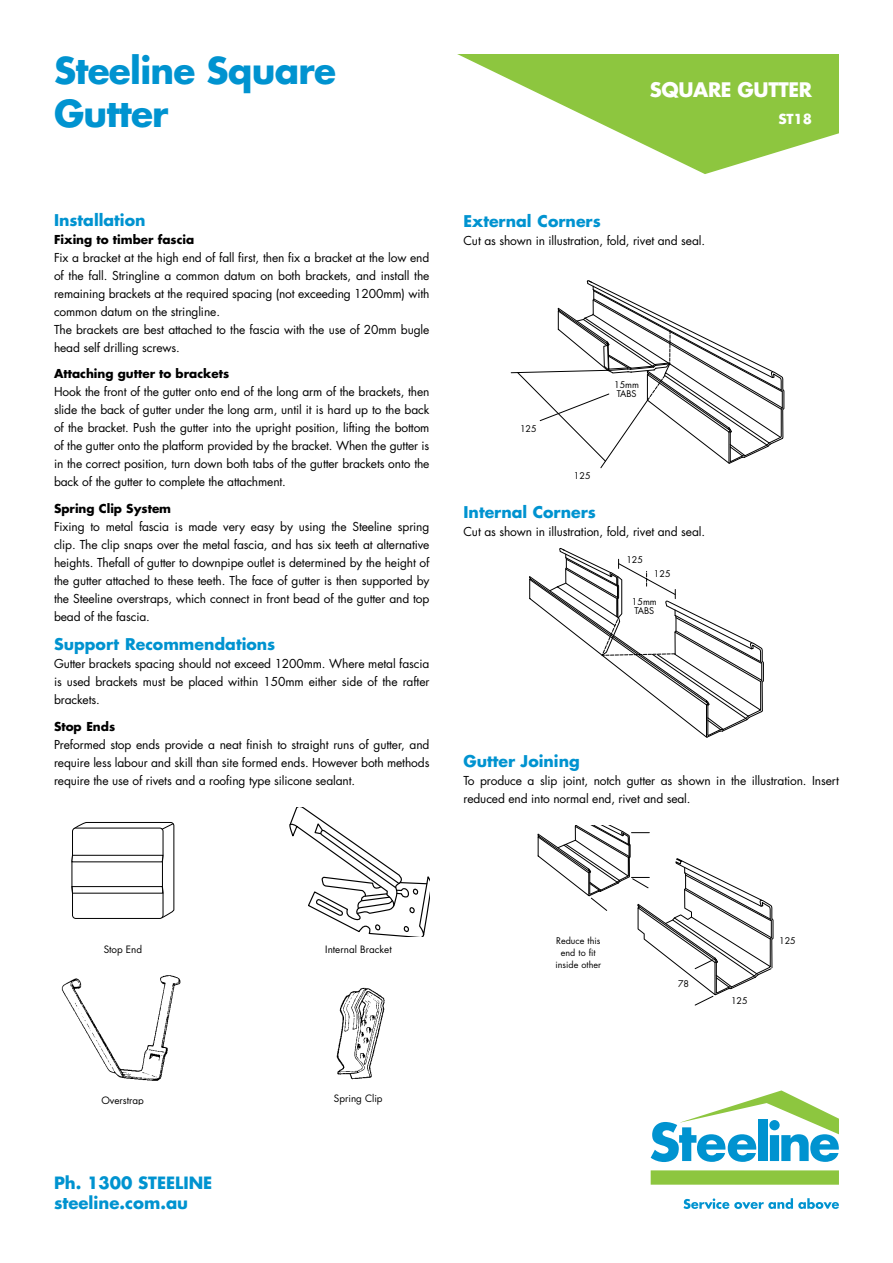
<style>
.page{position:relative;width:893px;height:1263px;background:#fff}
.page>*{position:absolute;margin:0;border:0;box-sizing:border-box;transform-origin:0 0}
.t1{font:700 36px/43.5px "Futura Std";letter-spacing:-.02em;color:#0093d0}
.t2{font:700 19.5px "Futura Std";letter-spacing:-.02em;color:#fff}
.t3{font:700 16.5px/19.5px "Futura Std";color:#0093d0}
.t4{font:700 15.75px "Futura Std";color:#0093d0}
.t5{font:700 13.5px "Futura Std";color:#fff}
.t6{font:12px/18px "Futura";letter-spacing:-.01em;color:#000;text-align:justify}
.t7{font:700 12px "Futura";color:#000}
.t8{font:9.9px "Futura Std";color:#000}
.t9{font:9px/9px "Futura Std";color:#000}
</style>
<div class="page">
<svg style="left:457px;top:54px;width:382px;height:120px;fill:#8dc63f"></svg>
<div style="left:651px;top:1170px;width:188px;height:15px;background:#8dc63f"></div>
<svg style="left:651px;top:1090px;width:188px;height:72px"></svg>
<svg style="left:683px;top:1198px;width:156px;height:11px"></svg>
<svg style="left:510px;top:280px;width:275px;height:189px"></svg>
<svg style="left:537px;top:825px;width:237px;height:181px"></svg>
<svg style="left:529px;top:548px;width:235px;height:190px"></svg>
<img style="left:336px;top:987px;width:49px;height:93px">
<img style="left:61px;top:975px;width:120px;height:106px">
<svg style="left:289px;top:807px;width:140px;height:130px"></svg>
<svg style="left:71px;top:822px;width:104px;height:97px"></svg>
<h1 class="t1" style="left:54px;top:48px;width:284px">Steeline Square<br>Gutter</h1>
<h3 class="t4" style="left:54px;top:209px;width:93px">Installation</h3>
<p class="t7" style="left:54px;top:231px;width:142px">Fixing to timber fascia</p>
<p class="t6" style="left:54px;top:248px;width:377px;text-align:left">Fix a bracket at the high end of fall first, then fix a bracket at the low end of the fall. Stringline a common datum on both brackets, and install the remaining brackets at the required spacing (not exceeding 1200mm) with common datum on the stringline.<br>The brackets are best attached to the fascia with the use of 20mm bugle head self drilling screws.</p>
<p class="t7" style="left:54px;top:365px;width:177px">Attaching gutter to brackets</p>
<p class="t6" style="left:54px;top:383px;width:377px">Hook the front of the gutter onto end of the long arm of the brackets, then slide the back of gutter under the long arm, until it is hard up to the back of the bracket. Push the gutter into the upright position, lifting the bottom of the gutter onto the platform provided by the bracket. When the gutter is in the correct position, turn down both tabs of the gutter brackets onto the back of the gutter to complete the attachment.</p>
<p class="t7" style="left:54px;top:500px;width:119px">Spring Clip System</p>
<p class="t6" style="left:54px;top:517px;width:377px">Fixing to metal fascia is made very easy by using the Steeline spring clip. The clip snaps over the metal fascia, and has six teeth at alternative heights. Thefall of gutter to downpipe outlet is determined by the height of the gutter attached to these teeth. The face of gutter is then supported by the Steeline overstraps, which connect in front bead of the gutter and top bead of the fascia.</p>
<h3 class="t4" style="left:54px;top:634px;width:223px">Support Recommendations</h3>
<p class="t6" style="left:54px;top:655px;width:377px">Gutter brackets spacing should not exceed 1200mm. Where metal fascia is used brackets must be placed within 150mm either side of the rafter brackets.</p>
<p class="t7" style="left:54px;top:718px;width:63px">Stop Ends</p>
<p class="t6" style="left:54px;top:735px;width:377px">Preformed stop ends provide a neat finish to straight runs of gutter, and require less labour and skill than site formed ends. However both methods require the use of rivets and a roofing type silicone sealant.</p>
<h2 class="t2" style="left:650px;top:77px;width:164px">SQUARE GUTTER</h2>
<p class="t5" style="left:778px;top:110px;width:35px">ST18</p>
<h3 class="t4" style="left:463px;top:210px;width:139px">External Corners</h3>
<p class="t6" style="left:463px;top:231px;width:243px">Cut as shown in illustration, fold, rivet and seal.</p>
<p class="t9" style="left:520px;top:424px;width:18px">125</p>
<p class="t9" style="left:614px;top:380px;width:26px">15mm<br>TABS</p>
<p class="t9" style="left:574px;top:472px;width:18px">125</p>
<h3 class="t4" style="left:463px;top:501px;width:134px">Internal Corners</h3>
<p class="t6" style="left:463px;top:522px;width:243px">Cut as shown in illustration, fold, rivet and seal.</p>
<p class="t9" style="left:626px;top:555px;width:18px">125</p>
<p class="t9" style="left:632px;top:597px;width:26px">15mm<br>TABS</p>
<p class="t9" style="left:654px;top:569px;width:18px">125</p>
<h3 class="t4" style="left:463px;top:750px;width:118px">Gutter Joining</h3>
<p class="t6" style="left:463px;top:771px;width:377px">To produce a slip joint, notch gutter as shown in the illustration. Insert reduced end into normal end, rivet and seal.</p>
<p class="t8" style="left:104px;top:943px;width:40px">Stop End</p>
<p class="t8" style="left:101px;top:1094px;width:44px">Overstrap</p>
<h3 class="t3" style="left:54px;top:1173px;width:160px">Ph. 1300 STEELINE steeline.com.au</h3>
<p class="t8" style="left:325px;top:943px;width:68px">Internal Bracket</p>
<p class="t8" style="left:334px;top:1092px;width:50px">Spring Clip</p>
<p class="t9" style="left:556px;top:936px;width:46px">Reduce this</p>
<p class="t9" style="left:779px;top:936px;width:18px">125</p>
<p class="t9" style="left:555px;top:946px;width:47px;line-height:12px;text-align:center">end to fit inside other</p>
<p class="t9" style="left:678px;top:979px;width:13px">78</p>
<p class="t9" style="left:731px;top:996px;width:18px">125</p>
</div>
